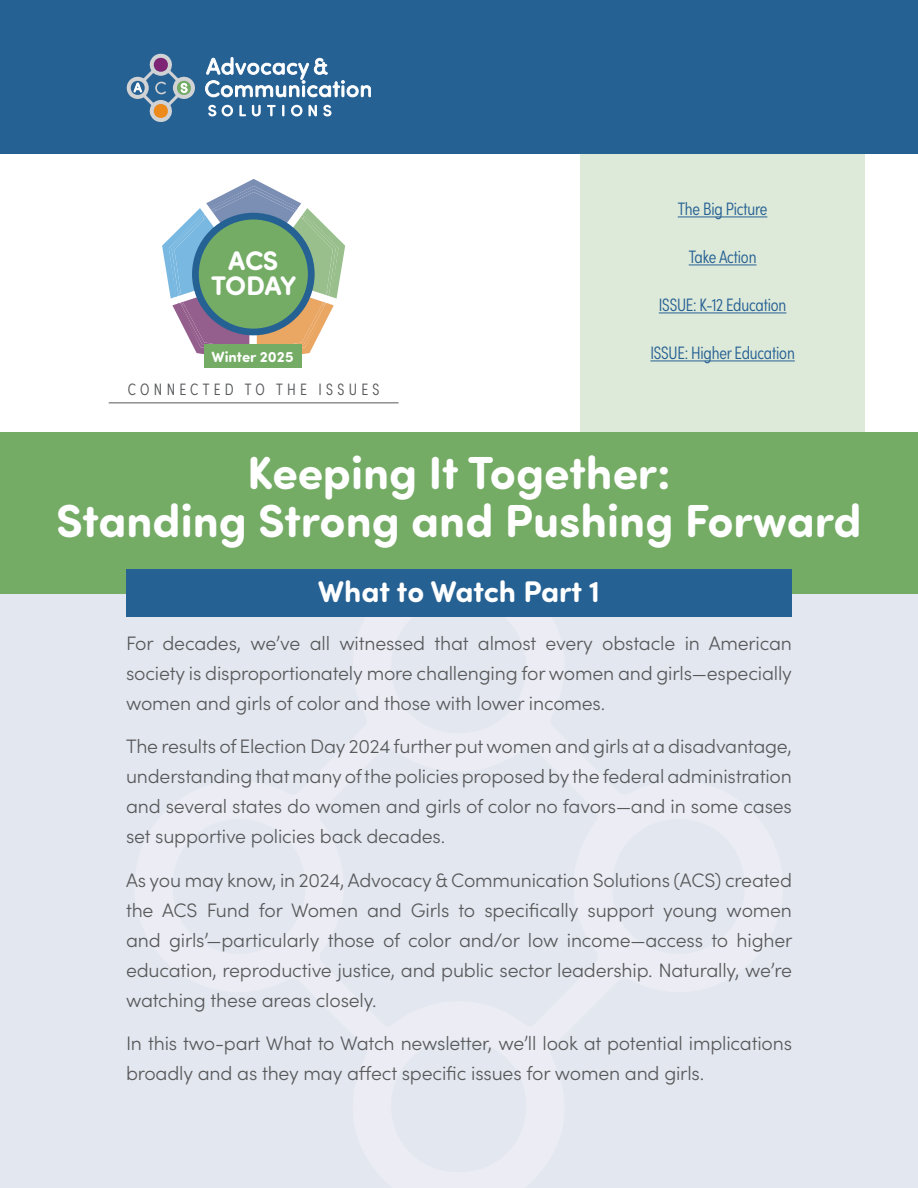
<style>
.page{position:relative;width:918px;height:1188px;background:#fff}
.page>*{position:absolute;margin:0;border:0;box-sizing:border-box;transform-origin:0 0}
.head_main_white{font:700 46.5px/48px "Sofia Pro Soft";color:#fff;text-align:center}
.head_main_blue{font:700 30px "Sofia Pro Soft";color:#fff}
.t1{font:700 27px/25.7px "Sofia Pro Soft";letter-spacing:-.02em;color:#fff;text-align:center}
.text{font:300 19.5px/30px "Sofia Pro";letter-spacing:-.01em;color:#57585a;text-align:justify}
.text-2{font:300 18px "Sofia Pro Condensed";letter-spacing:-.01em;color:#266194}
.text-3{font:300 16.5px "Sofia Pro Condensed";letter-spacing:.26em;color:#57585a}
.heading{font:700 15px "Sofia Pro Soft";color:#fff}
</style>
<div class="page">
<div style="left:0;top:586px;width:918px;height:602px;background:#e3e7ef"></div>
<div style="left:580px;top:153px;width:285px;height:279px;background:#deead9"></div>
<hr style="left:678px;top:217px;width:89px;height:1px;background:#266194">
<hr style="left:689px;top:265px;width:68px;height:1px;background:#266194">
<hr style="left:659px;top:313px;width:127px;height:1px;background:#266194">
<hr style="left:650px;top:361px;width:145px;height:1px;background:#266194">
<div style="left:0;top:0;width:918px;height:153px;background:#266194"></div>
<svg style="left:205px;top:57px;width:166px;height:40px"></svg>
<svg style="left:208px;top:105px;width:8px;height:11px"></svg>
<svg style="left:222px;top:105px;width:11px;height:11px"></svg>
<svg style="left:239px;top:105px;width:7px;height:11px"></svg>
<svg style="left:252px;top:105px;width:9px;height:11px"></svg>
<svg style="left:267px;top:105px;width:9px;height:11px"></svg>
<svg style="left:282px;top:105px;width:2px;height:11px"></svg>
<svg style="left:291px;top:105px;width:11px;height:11px"></svg>
<svg style="left:308px;top:105px;width:9px;height:11px"></svg>
<svg style="left:323px;top:105px;width:9px;height:11px"></svg>
<svg style="left:127px;top:54px;width:68px;height:68px"></svg>
<svg style="left:162px;top:179px;width:183px;height:182px"></svg>
<div style="left:195px;top:216px;width:116px;height:116px;background:#74ac65;border-radius:50%"></div>
<div style="left:192px;top:213px;width:123px;height:122px;border:7px solid #266194;border-radius:50%"></div>
<hr style="left:109px;top:402px;width:290px;height:1px;background:#57585a">
<div style="left:204px;top:344px;width:97px;height:24px;background:#74ac65"></div>
<div style="left:0;top:433px;width:918px;height:161px;background:#74ac65"></div>
<div style="left:126px;top:569px;width:666px;height:48px;background:#266194"></div>
<p class="t1" style="left:211px;top:246px;width:87px">ACS<br>TODAY</p>
<p class="heading" style="left:211px;top:346px;width:84px">Winter 2025</p>
<p class="text-3" style="left:128px;top:377px;width:253px">CONNECTED TO THE ISSUES</p>
<p class="text-2" style="left:678px;top:196px;width:91px">The Big Picture</p>
<p class="text-2" style="left:689px;top:244px;width:69px">Take Action</p>
<p class="text-2" style="left:659px;top:292px;width:129px">ISSUE: K-12 Education</p>
<p class="text-2" style="left:650px;top:340px;width:146px">ISSUE: Higher Education</p>
<p class="head_main_white" style="left:56px;top:446px;width:807px">Keeping It Together:<br>Standing Strong and Pushing Forward</p>
<p class="head_main_blue" style="left:318px;top:569px;width:284px">What to Watch Part 1</p>
<p class="text" style="left:126px;top:627px;width:668px">For decades, we’ve all witnessed that almost every obstacle in American society is disproportionately more challenging for women and girls—especially women and girls of color and those with lower incomes.</p>
<p class="text" style="left:126px;top:730px;width:667px">The results of Election Day 2024 further put women and girls at a disadvantage, understanding that many of the policies proposed by the federal administration and several states do women and girls of color no favors—and in some cases set supportive policies back decades.</p>
<p class="text" style="left:126px;top:864px;width:668px">As you may know, in 2024, Advocacy &amp; Communication Solutions (ACS) created the ACS Fund for Women and Girls to specifically support young women and girls’—particularly those of color and/or low income—access to higher education, reproductive justice, and public sector leadership. Naturally, we’re watching these areas closely.</p>
<p class="text" style="left:126px;top:1027px;width:668px">In this two-part What to Watch newsletter, we’ll look at potential implications broadly and as they may affect specific issues for women and girls.</p>
</div>
